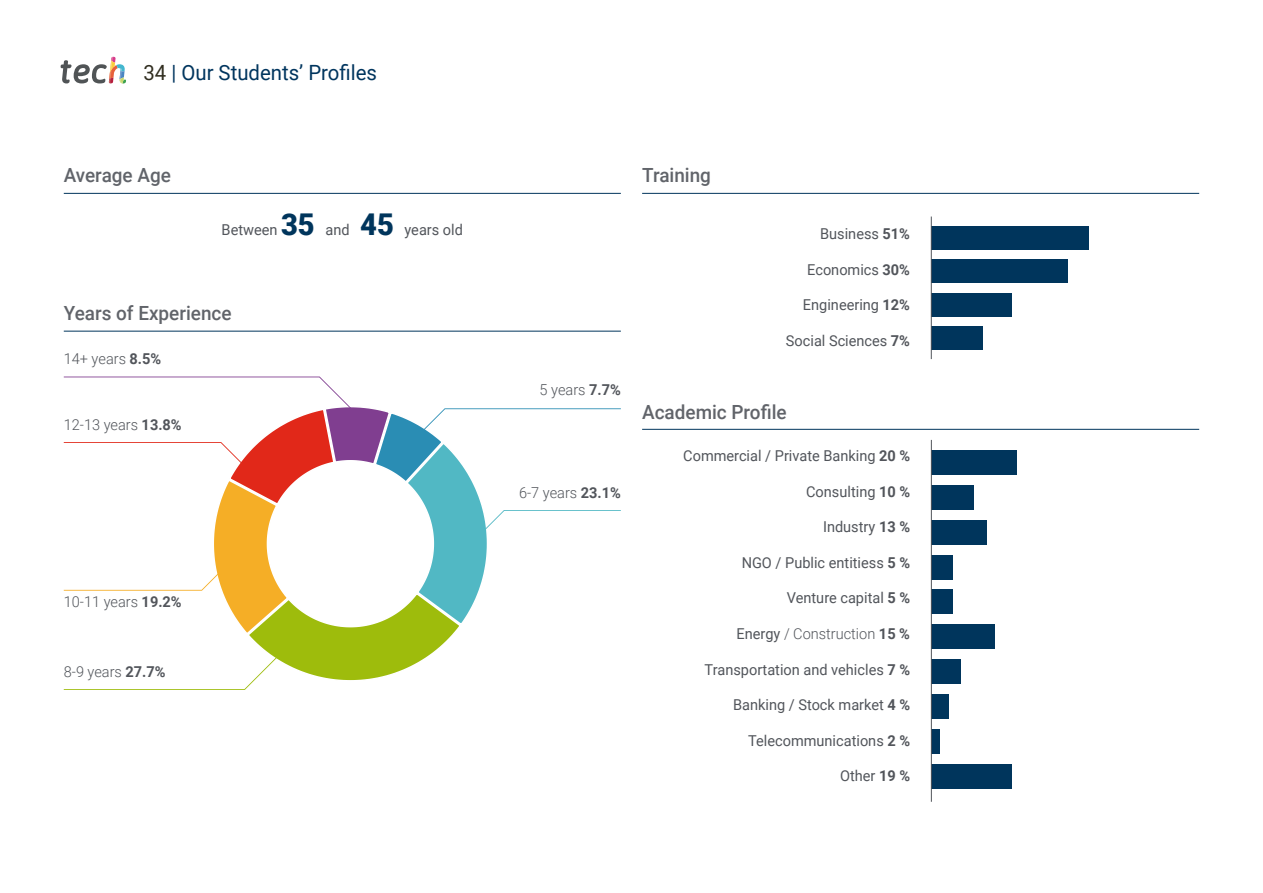
<style>
.page{position:relative;width:1263px;height:893px;background:#fff}
.page>*{position:absolute;margin:0;border:0;box-sizing:border-box;transform-origin:0 0}
.t1{font:21px "Roboto";color:#00355e}
.t2{font:500 19.5px "Roboto";color:#61646a}
.t3{font:15px "Roboto";color:#52555b}
.t4{font:300 15px "Roboto";color:#52555b}
.s1{color:#312e20}
.s2{font-weight:900;font-size:30px;color:#00355c}
.s3{font-weight:700}
.s4{font-weight:400}
</style>
<div class="page">
<hr style="left:64px;top:193px;width:557px;height:1px;background:#00355c">
<hr style="left:64px;top:331px;width:557px;height:1px;background:#00355c">
<svg style="left:64px;top:377px;width:557px;height:313px"></svg>
<hr style="left:642px;top:429px;width:557px;height:1px;background:#00355c">
<div style="left:931px;top:450px;width:85px;height:25px;background:#00355c"></div>
<div style="left:931px;top:485px;width:43px;height:25px;background:#00355c"></div>
<div style="left:931px;top:520px;width:56px;height:25px;background:#00355c"></div>
<div style="left:931px;top:555px;width:22px;height:24px;background:#00355c"></div>
<div style="left:931px;top:589px;width:22px;height:25px;background:#00355c"></div>
<div style="left:931px;top:624px;width:64px;height:25px;background:#00355c"></div>
<div style="left:931px;top:659px;width:30px;height:25px;background:#00355c"></div>
<div style="left:931px;top:729px;width:9px;height:25px;background:#00355c"></div>
<div style="left:931px;top:694px;width:17px;height:25px;background:#00355c"></div>
<div style="left:931px;top:764px;width:81px;height:24px;background:#00355c"></div>
<hr style="left:931px;top:440px;width:1px;height:362px;background:#52555b">
<hr style="left:642px;top:193px;width:557px;height:1px;background:#00355c">
<div style="left:931px;top:226px;width:158px;height:24px;background:#00355c"></div>
<div style="left:931px;top:259px;width:136px;height:24px;background:#00355c"></div>
<div style="left:931px;top:293px;width:81px;height:23px;background:#00355c"></div>
<div style="left:931px;top:326px;width:51px;height:24px;background:#00355c"></div>
<hr style="left:931px;top:217px;width:1px;height:142px;background:#52555b">
<svg style="left:61px;top:57px;width:65px;height:27px"></svg>
<h1 class="t1" style="left:144px;top:57px;width:235px"><span class="s1">34</span> | Our Students’ Profiles</h1>
<h2 class="t2" style="left:64px;top:161px;width:109px">Average Age</h2>
<p class="t3" style="left:222px;top:219px;width:243px">Between <span class="s2">35</span> and <span class="s2">45</span> years old</p>
<h2 class="t2" style="left:64px;top:300px;width:169px">Years of Experience</h2>
<p class="t4" style="left:64px;top:348px;width:99px">14+ years <span class="s3">8.5%</span></p>
<p class="t4" style="left:64px;top:414px;width:119px">12-13 years <span class="s3">13.8%</span></p>
<p class="t4" style="left:64px;top:592px;width:119px">10-11 years <span class="s3">19.2%</span></p>
<p class="t4" style="left:64px;top:661px;width:103px">8-9 years <span class="s3">27.7%</span></p>
<p class="t4" style="left:540px;top:379px;width:83px">5 years <span class="s3">7.7%</span></p>
<p class="t4" style="left:519px;top:482px;width:103px">6-7 years <span class="s3">23.1%</span></p>
<h2 class="t2" style="left:642px;top:161px;width:70px">Training</h2>
<p class="t3" style="left:820px;top:224px;width:91px">Business <span class="s3">51%</span></p>
<p class="t3" style="left:807px;top:259px;width:104px">Economics <span class="s3">30%</span></p>
<p class="t3" style="left:803px;top:295px;width:109px">Engineering <span class="s3">12%</span></p>
<p class="t3" style="left:786px;top:330px;width:126px">Social Sciences <span class="s3">7%</span></p>
<h2 class="t2" style="left:642px;top:398px;width:146px">Academic Profile</h2>
<p class="t3" style="left:683px;top:446px;width:228px">Commercial / Private Banking <span class="s3">20 %</span></p>
<p class="t3" style="left:806px;top:481px;width:105px">Consulting <span class="s3">10 %</span></p>
<p class="t3" style="left:823px;top:517px;width:89px">Industry <span class="s3">13 %</span></p>
<p class="t3" style="left:742px;top:552px;width:170px">NGO / Public entitiess <span class="s3">5 %</span></p>
<p class="t3" style="left:787px;top:588px;width:125px">Venture capital <span class="s3">5 %</span></p>
<p class="t4" style="left:737px;top:623px;width:175px"><span class="s4">Energy</span> / Construction <span class="s3">15 %</span></p>
<p class="t3" style="left:705px;top:659px;width:207px">Transportation and vehicles <span class="s3">7 %</span></p>
<p class="t3" style="left:733px;top:694px;width:178px">Banking / Stock market <span class="s3">4 %</span></p>
<p class="t3" style="left:748px;top:730px;width:163px">Telecommunications <span class="s3">2 %</span></p>
<p class="t3" style="left:840px;top:765px;width:72px">Other <span class="s3">19 %</span></p>
</div>
